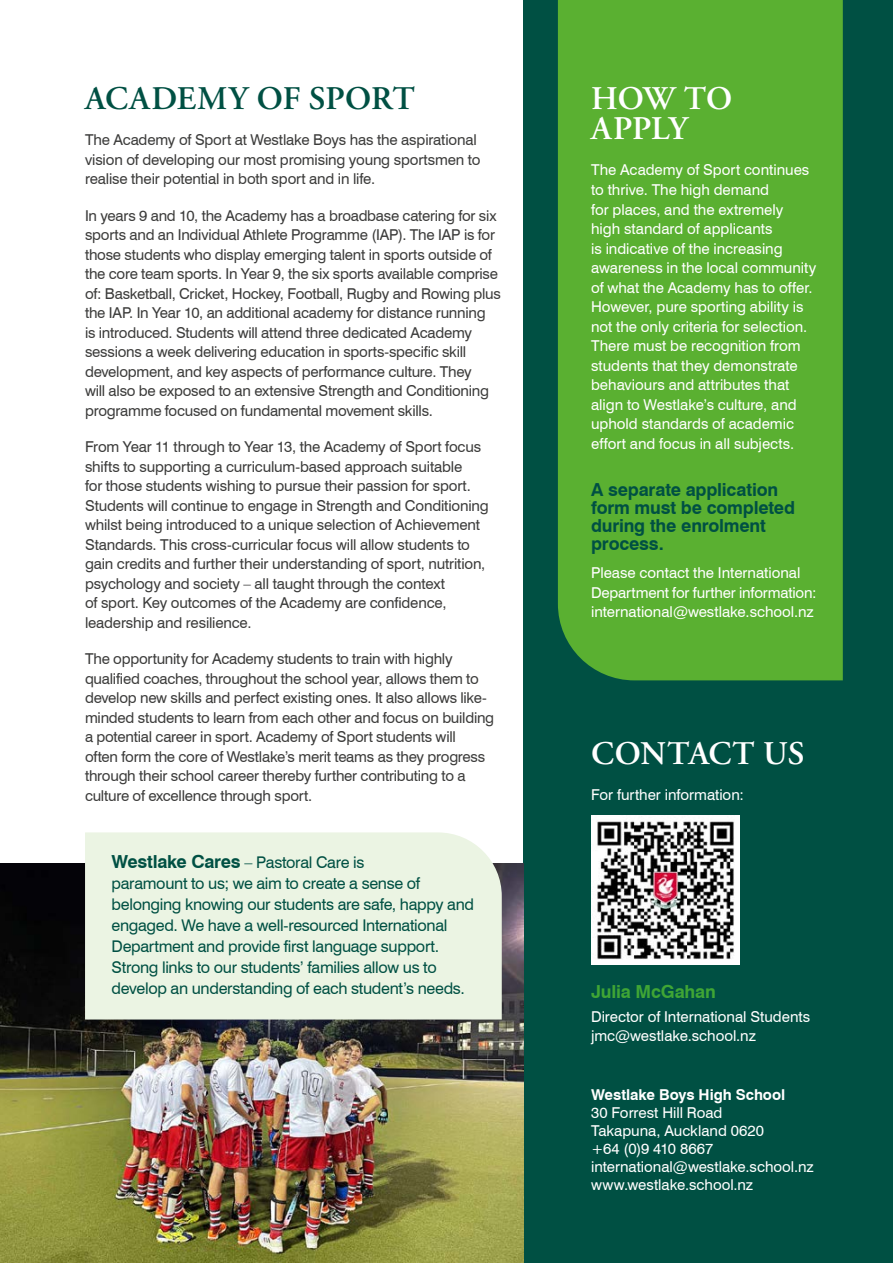
<style>
.page{position:relative;width:893px;height:1263px;background:#fff}
.page>*{position:absolute;margin:0;border:0;box-sizing:border-box;transform-origin:0 0}
.t1{font:600 33px/30px "Adobe Garamond Pro";letter-spacing:-.005em;color:#fff}
.t2{font:600 33px "Adobe Garamond Pro";color:#005043}
.t3{font:700 18px/18px "Swiss 721 BT";letter-spacing:-.01em;color:#005043}
.t4{font:700 18px "Swiss 721 BT";letter-spacing:-.01em;color:#3fa535}
.t5{font:16.2px/21px "Swiss 721 BT";letter-spacing:-.02em;color:#005043}
.t6{font:15px/19.5px "Swiss 721 BT";letter-spacing:-.015em;color:#3c3c3b}
.t7{font:15px/19.5px "Swiss 721 BT";color:#fff}
.t8{font:700 15px "Swiss 721 BT";letter-spacing:-.005em;color:#fff}
.s1{font-weight:700;font-size:18px}
</style>
<div class="page">
<div style="left:523px;top:0;width:370px;height:1263px;background:#005043"></div>
<div style="left:558px;top:0;width:285px;height:680px;background:#5ab031"></div>
<img style="left:0;top:863px;width:523px;height:400px">
<div style="left:85px;top:832px;width:417px;height:187px;background:#ebf4e3"></div>
<img style="left:591px;top:816px;width:149px;height:148px">
<h1 class="t2" style="left:85px;top:79px;width:331px">ACADEMY OF SPORT</h1>
<p class="t6" style="left:85px;top:130px;width:397px">The Academy of Sport at Westlake Boys has the aspirational vision of developing our most promising young sportsmen to realise their potential in both sport and in life.</p>
<p class="t6" style="left:85px;top:205px;width:417px">In years 9 and 10, the Academy has a broadbase catering for six sports and an Individual Athlete Programme (IAP). The IAP is for those students who display emerging talent in sports outside of the core team sports. In Year 9, the six sports available comprise of: Basketball, Cricket, Hockey, Football, Rugby and Rowing plus the IAP. In Year 10, an additional academy for distance running<br>is introduced. Students will attend three dedicated Academy sessions a week delivering education in sports-specific skill development, and key aspects of performance culture. They<br>will also be exposed to an extensive Strength and Conditioning programme focused on fundamental movement skills.</p>
<p class="t6" style="left:85px;top:437px;width:405px">From Year 11 through to Year 13, the Academy of Sport focus shifts to supporting a curriculum-based approach suitable<br>for those students wishing to pursue their passion for sport.<br>Students will continue to engage in Strength and Conditioning whilst being introduced to a unique selection of Achievement Standards. This cross-curricular focus will allow students to gain credits and further their understanding of sport, nutrition, psychology and society – all taught through the context<br>of sport. Key outcomes of the Academy are confidence, leadership and resilience.</p>
<p class="t6" style="left:85px;top:649px;width:411px">The opportunity for Academy students to train with highly qualified coaches, throughout the school year, allows them to develop new skills and perfect existing ones. It also allows like&shy;minded students to learn from each other and focus on building a potential career in sport. Academy of Sport students will<br>often form the core of Westlake’s merit teams as they progress through their school career thereby further contributing to a culture of excellence through sport.</p>
<p class="t5" style="left:112px;top:852px;width:364px"><span class="s1">Westlake Cares</span> – Pastoral Care is<br>paramount to us; we aim to create a sense of belonging knowing our students are safe, happy and engaged. We have a well-resourced International Department and provide first language support.<br>Strong links to our students’ families allow us to develop an understanding of each student’s needs.</p>
<h1 class="t1" style="left:591px;top:84px;width:142px">HOW TO<br>APPLY</h1>
<p class="t7" style="left:591px;top:160px;width:227px">The Academy of Sport continues to thrive. The high demand<br>for places, and the extremely<br>high standard of applicants<br>is indicative of the increasing awareness in the local community of what the Academy has to offer.<br>However, pure sporting ability is not the only criteria for selection.<br>There must be recognition from students that they demonstrate behaviours and attributes that align to Westlake’s culture, and uphold standards of academic effort and focus in all subjects.</p>
<p class="t3" style="left:591px;top:481px;width:206px">A separate application form must be completed during the enrolment process.</p>
<p class="t7" style="left:591px;top:563px;width:227px">Please contact the International<br>Department for further information: international@westlake.school.nz</p>
<h1 class="t1" style="left:591px;top:739px;width:215px">CONTACT US</h1>
<p class="t7" style="left:591px;top:785px;width:154px">For further information:</p>
<p class="t4" style="left:591px;top:981px;width:126px">Julia McGahan</p>
<p class="t7" style="left:591px;top:1007px;width:221px">Director of International Students jmc@westlake.school.nz</p>
<p class="t8" style="left:591px;top:1085px;width:196px">Westlake Boys High School</p>
<p class="t7" style="left:591px;top:1103px;width:224px;line-height:18px">30 Forrest Hill Road<br>Takapuna, Auckland 0620<br>+64 (0)9 410 8667 international@westlake.school.nz www.westlake.school.nz</p>
</div>
